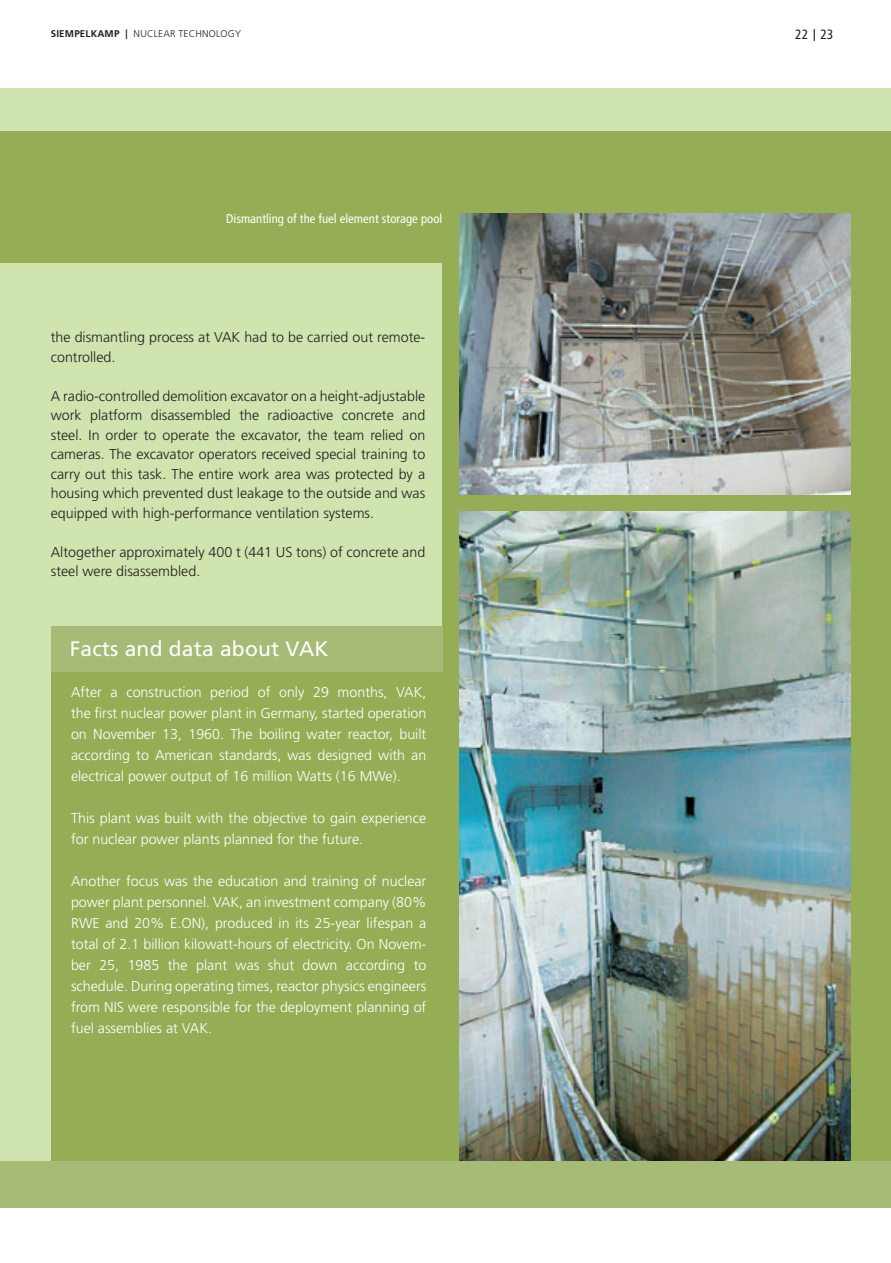
<style>
.page{position:relative;width:891px;height:1263px;background:#fff}
.page>*{position:absolute;margin:0;border:0;box-sizing:border-box;transform-origin:0 0}
.t1{font:21px "Frutiger CE";letter-spacing:.01em;color:#fff}
.t2{font:300 14.25px/21px "Frutiger";color:#fff;text-align:justify}
.t3{font:300 14.25px/19.5px "Frutiger";color:#231f20}
.t4{font:condensed 13.5px "Frutiger";color:#231f20}
.t5{font:condensed 12.75px "Frutiger";color:#fff}
.t6{font:300 9.75px "Frutiger";letter-spacing:.02em;color:#231f20}
.s1{font-family:"Frutiger CE";font-weight:700}
</style>
<div class="page">
<svg style="left:813px;top:29px;width:1px;height:12px"></svg>
<div style="left:0;top:89px;width:890px;height:1118px;background:#cfe4ae"></div>
<div style="left:0;top:131px;width:890px;height:131px;background:#95ae56"></div>
<div style="left:442px;top:171px;width:448px;height:1033px;background:#95ae56"></div>
<img style="left:459px;top:214px;width:391px;height:280px">
<img style="left:459px;top:511px;width:391px;height:649px">
<div style="left:51px;top:631px;width:391px;height:559px;background:#95ae56"></div>
<div style="left:51px;top:626px;width:391px;height:45px;background:#a6bb75"></div>
<div style="left:0;top:1160px;width:890px;height:47px;background:#a6bb75"></div>
<p class="t6" style="left:51px;top:29px;width:192px"><span class="s1">SIEMPELKAMP |</span> NUCLEAR TECHNOLOGY</p>
<p class="t4" style="left:795px;top:29px;width:40px">22 23</p>
<p class="t5" style="left:226px;top:214px;width:217px">Dismantling of the fuel element storage pool</p>
<p class="t3" style="left:51px;top:329px;width:376px">the dismantling process at VAK had to be carried out remote&shy;controlled.</p>
<p class="t3" style="left:51px;top:387px;width:376px;text-align:justify">A radio-controlled demolition excavator on a height- adjustable work platform disassembled the radioactive concrete and steel. In order to operate the excavator, the team relied on cameras. The excavator operators received special training to carry out this task. The entire work area was protected by a housing which prevented dust leakage to the outside and was equipped with high-performance ventilation systems.</p>
<p class="t3" style="left:51px;top:543px;width:376px">Altogether approximately 400 t (441 US tons) of concrete and steel were disassembled.</p>
<h1 class="t1" style="left:70px;top:640px;width:260px">Facts and data about VAK</h1>
<p class="t2" style="left:71px;top:682px;width:357px">After a construction period of only 29 months, VAK, the first nuclear power plant in Germany, started operation on November 13, 1960. The boiling water reactor, built according to American standards, was designed with an electrical power output of 16 million Watts (16 MWe).</p>
<p class="t2" style="left:71px;top:808px;width:357px">This plant was built with the objective to gain experience for nuclear power plants planned for the future.</p>
<p class="t2" style="left:71px;top:871px;width:357px">Another focus was the education and training of nuclear power plant personnel. VAK, an investment company (80% RWE and 20% E.ON), produced in its 25-year lifespan a total of 2.1 billion kilowatt-hours of electricity. On Novem&shy;ber 25, 1985 the plant was shut down according to schedule. During operating times, reactor physics engineers from NIS were responsible for the deployment planning of fuel assemblies at VAK.</p>
</div>
